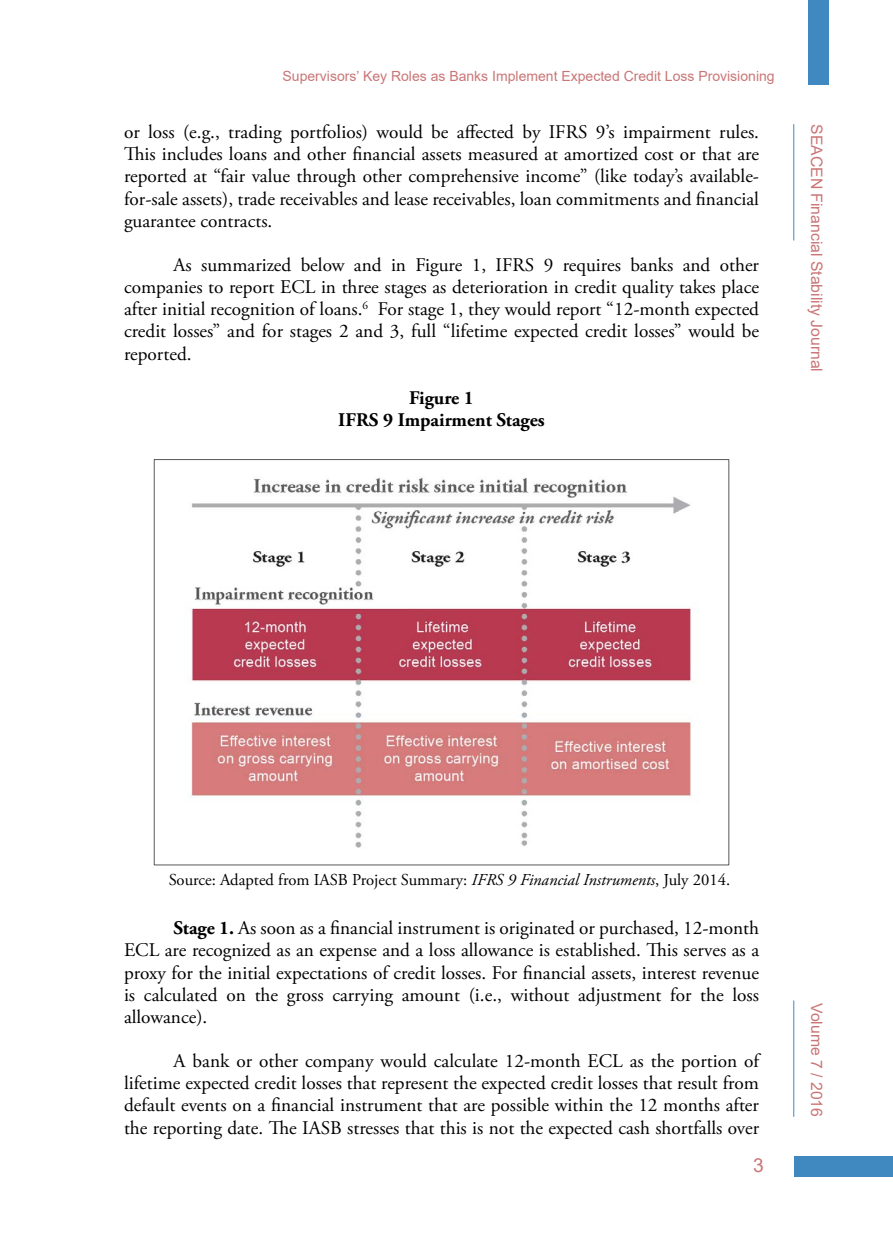
<style>
.page{position:relative;width:893px;height:1241px;background:#fff}
.page>*{position:absolute;margin:0;border:0;box-sizing:border-box;transform-origin:0 0}
.t1{font:19.25px/22.1px "Adobe Garamond Pro";color:#000;text-align:justify}
.t2{font:700 19.25px/22.1px "Adobe Garamond Pro";color:#000;text-align:center}
.t3{font:19.25px "Arial";color:#ca7576}
.t4{font:16.62px "Adobe Garamond Pro";color:#000}
.t5{font:15.75px "Arial";color:#ca7576}
.t6{font:14px "Arial";color:#ca7576}
.s1{font-style:italic}
.s2{font-weight:700}
</style>
<div class="page">
<div style="left:794px;top:1156px;width:99px;height:20px;background:#3f89c0"></div>
<hr style="left:793px;top:124px;width:1px;height:116px;background:#3f89c0">
<hr style="left:793px;top:1000px;width:1px;height:116px;background:#3f89c0">
<div style="left:809px;top:0;width:20px;height:84px;background:#3f89c0"></div>
<svg style="left:153px;top:459px;width:577px;height:406px"></svg>
<p class="t6" style="left:283px;top:66px;width:493px">Supervisors’ Key Roles as Banks Implement Expected Credit Loss Provisioning</p>
<p class="t1" style="left:124px;top:122px;width:637px">or loss (e.g., trading portfolios) would be affected by IFRS 9’s impairment rules.<br>This includes loans and other financial assets measured at amortized cost or that are reported at “fair value through other comprehensive income” (like today’s available&shy;for-sale assets), trade receivables and lease receivables, loan commitments and financial guarantee contracts.</p>
<p class="t1" style="left:124px;top:254px;width:637px;text-indent:50px">As summarized below and in Figure 1, IFRS 9 requires banks and other companies to report ECL in three stages as deterioration in credit quality takes place after initial recognition of loans.<sup>6</sup> For stage 1, they would report “12-month expected credit losses” and for stages 2 and 3, full “lifetime expected credit losses” would be reported.</p>
<p class="t2" style="left:338px;top:387px;width:208px">Figure 1<br>IFRS 9 Impairment Stages</p>
<p class="t5" style="left:828px;top:124px;width:249px;rotate:90deg">SEACEN Financial Stability Journal</p>
<p class="t4" style="left:169px;top:869px;width:563px">Source: Adapted from IASB Project Summary: <span class="s1">IFRS 9 Financial Instruments</span>, July 2014.</p>
<p class="t1" style="left:124px;top:917px;width:637px;text-indent:50px"><span class="s2">Stage 1.</span> As soon as a financial instrument is originated or purchased, 12-month ECL are recognized as an expense and a loss allowance is established. This serves as a proxy for the initial expectations of credit losses. For financial assets, interest revenue is calculated on the gross carrying amount (i.e., without adjustment for the loss allowance).</p>
<p class="t1" style="left:124px;top:1050px;width:637px;text-indent:50px">A bank or other company would calculate 12-month ECL as the portion of lifetime expected credit losses that represent the expected credit losses that result from default events on a financial instrument that are possible within the 12 months after the reporting date. The IASB stresses that this is not the expected cash shortfalls over</p>
<p class="t3" style="left:753px;top:1151px;width:12px">3</p>
<p class="t5" style="left:828px;top:1002px;width:115px;rotate:90deg">Volume 7 / 2016</p>
</div>
